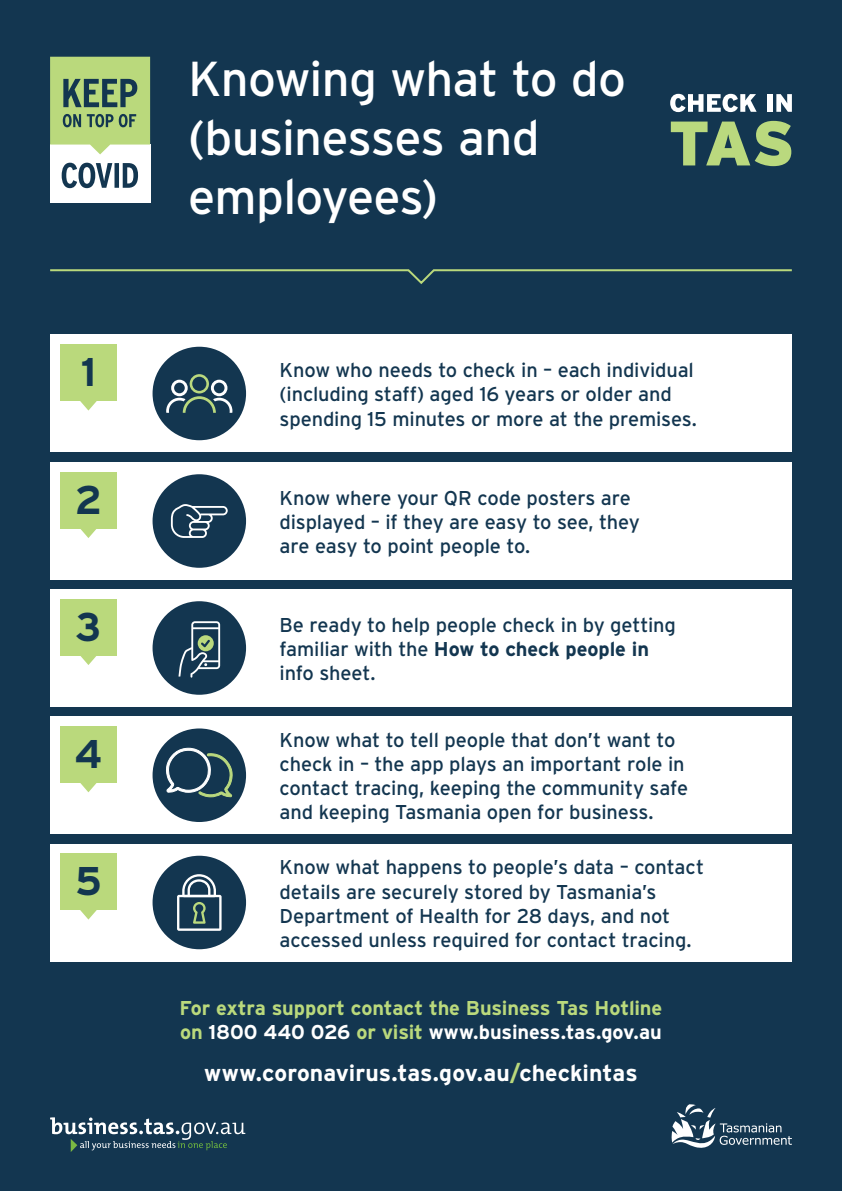
<style>
.page{position:relative;width:842px;height:1191px;background:#133650}
.page>*{position:absolute;margin:0;border:0;box-sizing:border-box;transform-origin:0 0}
.t1{font:49px/58.8px "Interstate";letter-spacing:-.02em;color:#fff}
.t2{font:700 40px "Interstate";color:#133650}
.t3{font:700 23px "Interstate";color:#fff}
.t4{font:20px/24px "Interstate";letter-spacing:-.005em;color:#133650}
.t5{font:700 20px/24px "Interstate";letter-spacing:-.01em;color:#bad97c}
.s1{font-weight:700}
.s2{color:#fff}
.s3{color:#bad97c}
</style>
<div class="page">
<svg style="left:671px;top:1104px;width:121px;height:44px"></svg>
<div style="left:50px;top:145px;width:100px;height:58px;background:#fff"></div>
<svg style="left:50px;top:57px;width:100px;height:97px"></svg>
<svg style="left:62px;top:163px;width:76px;height:25px"></svg>
<svg style="left:50px;top:269px;width:742px;height:15px"></svg>
<svg style="left:670px;top:94px;width:87px;height:18px"></svg>
<div style="left:768px;top:94px;width:5px;height:18px;background:#fff"></div>
<svg style="left:776px;top:94px;width:16px;height:18px"></svg>
<svg style="left:671px;top:121px;width:120px;height:45px"></svg>
<div style="left:50px;top:334px;width:742px;height:118px;background:#fff"></div>
<svg style="left:80px;top:401px;width:17px;height:9px"></svg>
<div style="left:60px;top:344px;width:57px;height:57px;background:#bad97c"></div>
<div style="left:153px;top:347px;width:93px;height:93px;background:#133650;border-radius:50%"></div>
<svg style="left:166px;top:374px;width:66px;height:39px"></svg>
<svg style="left:50px;top:1117px;width:195px;height:35px"></svg>
<div style="left:50px;top:716px;width:742px;height:118px;background:#fff"></div>
<svg style="left:80px;top:783px;width:17px;height:9px"></svg>
<div style="left:60px;top:726px;width:57px;height:57px;background:#bad97c"></div>
<div style="left:153px;top:728px;width:93px;height:94px;background:#133650;border-radius:50%"></div>
<svg style="left:166px;top:748px;width:67px;height:49px"></svg>
<div style="left:50px;top:843px;width:742px;height:118px;background:#fff"></div>
<svg style="left:80px;top:910px;width:17px;height:9px"></svg>
<div style="left:60px;top:853px;width:57px;height:57px;background:#bad97c"></div>
<div style="left:153px;top:855px;width:93px;height:94px;background:#133650;border-radius:50%"></div>
<svg style="left:177px;top:874px;width:45px;height:56px"></svg>
<div style="left:50px;top:589px;width:742px;height:118px;background:#fff"></div>
<svg style="left:79px;top:655px;width:19px;height:10px"></svg>
<div style="left:60px;top:599px;width:57px;height:56px;background:#bad97c"></div>
<div style="left:153px;top:601px;width:93px;height:94px;background:#133650;border-radius:50%"></div>
<svg style="left:178px;top:621px;width:42px;height:56px"></svg>
<div style="left:50px;top:462px;width:742px;height:117px;background:#fff"></div>
<svg style="left:79px;top:528px;width:19px;height:10px"></svg>
<div style="left:60px;top:472px;width:57px;height:56px;background:#bad97c"></div>
<div style="left:153px;top:474px;width:93px;height:94px;background:#133650;border-radius:50%"></div>
<svg style="left:171px;top:504px;width:57px;height:34px"></svg>
<h1 class="t1" style="left:188px;top:49px;width:439px">Knowing what to do (businesses and employees)</h1>
<h2 class="t2" style="left:81px;top:350px;width:17px">1</h2>
<p class="t4" style="left:280px;top:358px;width:419px">Know who needs to check in – each individual (including staff) aged 16 years or older and spending 15 minutes or more at the premises.</p>
<h2 class="t2" style="left:75px;top:477px;width:29px">2</h2>
<p class="t4" style="left:280px;top:486px;width:362px">Know where your QR code posters are displayed – if they are easy to see, they are easy to point people to.</p>
<h2 class="t2" style="left:76px;top:604px;width:27px">3</h2>
<p class="t4" style="left:280px;top:613px;width:398px">Be ready to help people check in by getting familiar with the <span class="s1">How to check people in </span>info sheet.</p>
<h2 class="t2" style="left:75px;top:731px;width:29px">4</h2>
<p class="t4" style="left:280px;top:728px;width:410px">Know what to tell people that don’t want to check in – the app plays an important role in contact tracing, keeping the community safe and keeping Tasmania open for business.</p>
<h2 class="t2" style="left:75px;top:859px;width:28px">5</h2>
<p class="t4" style="left:280px;top:855px;width:426px">Know what happens to people’s data – contact details are securely stored by Tasmania’s Department of Health for 28 days, and not accessed unless required for contact tracing.</p>
<p class="t5" style="left:180px;top:996px;width:484px">For extra support contact the Business Tas Hotline on <span class="s2">1800 440 026</span> or visit <span class="s2">www.business.tas.gov.au</span></p>
<p class="t3" style="left:204px;top:1059px;width:435px">www.coronavirus.tas.gov.au<span class="s3">/</span>checkintas</p>
</div>
